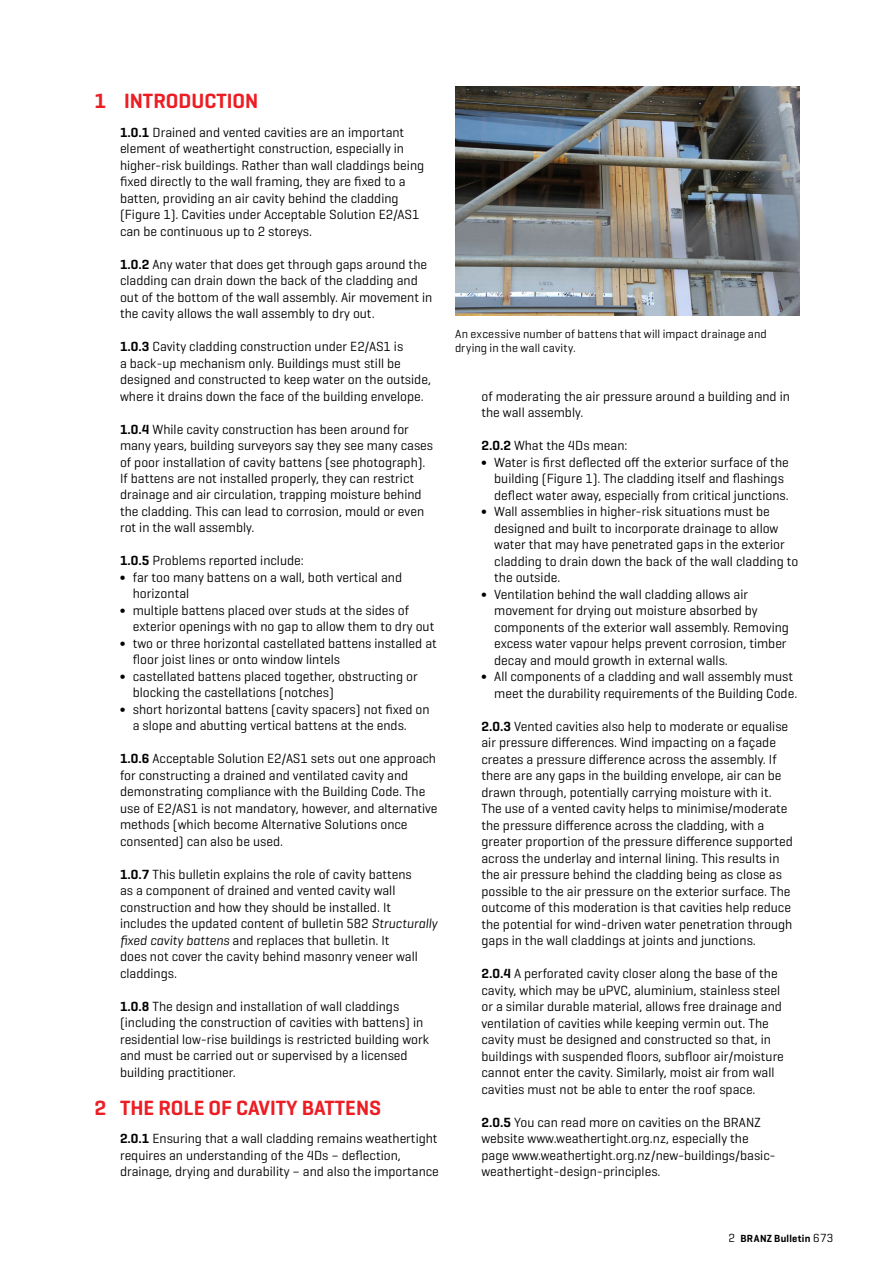
<style>
.page{position:relative;width:893px;height:1263px;background:#fff}
.page>*{position:absolute;margin:0;border:0;box-sizing:border-box;transform-origin:0 0}
.t1{font:600 21px "Geogrotesque";color:#ed1d24}
.t2{font:13.5px/16.5px "Geogrotesque";color:#000}
.t3{font:12px/13.5px "Geogrotesque";letter-spacing:.015em;color:#000}
.t4{font:600 10.5px "Geogrotesque";letter-spacing:.03em;color:#000}
.s1{font-weight:600}
.s2{font-style:italic}
.s3{font-weight:400;font-size:12px}
</style>
<div class="page">
<img style="left:455px;top:86px;width:345px;height:230px">
<h1 class="t1" style="left:94px;top:88px;width:165px">1 INTRODUCTION</h1>
<p class="t2" style="left:120px;top:123px;width:306px"><span class="s1">1.0.1</span> Drained and vented cavities are an important element of weathertight construction, especially in higher-risk buildings. Rather than wall claddings being fixed directly to the wall framing, they are fixed to a batten, providing an air cavity behind the cladding (Figure 1). Cavities under Acceptable Solution E2/AS1 can be continuous up to 2 storeys.</p>
<p class="t2" style="left:120px;top:255px;width:314px"><span class="s1">1.0.2</span> Any water that does get through gaps around the cladding can drain down the back of the cladding and out of the bottom of the wall assembly. Air movement in the cavity allows the wall assembly to dry out.</p>
<p class="t2" style="left:120px;top:338px;width:312px"><span class="s1">1.0.3</span> Cavity cladding construction under E2/AS1 is<br>a back-up mechanism only. Buildings must still be designed and constructed to keep water on the outside, where it drains down the face of the building envelope.</p>
<p class="t2" style="left:120px;top:420px;width:315px"><span class="s1">1.0.4</span> While cavity construction has been around for many years, building surveyors say they see many cases of poor installation of cavity battens (see photograph).<br>If battens are not installed properly, they can restrict drainage and air circulation, trapping moisture behind the cladding. This can lead to corrosion, mould or even rot in the wall assembly.</p>
<p class="t2" style="left:120px;top:552px;width:185px"><span class="s1">1.0.5</span> Problems reported include:</p>
<p class="t2" style="left:120px;top:569px;width:284px">∫ far too many battens on a wall, both vertical and</p>
<p class="t2" style="left:133px;top:585px;width:58px">horizontal</p>
<p class="t2" style="left:120px;top:602px;width:291px">∫ multiple battens placed over studs at the sides of</p>
<p class="t2" style="left:133px;top:618px;width:303px">exterior openings with no gap to allow them to dry out</p>
<p class="t2" style="left:120px;top:635px;width:318px">∫ two or three horizontal castellated battens installed at</p>
<p class="t2" style="left:133px;top:651px;width:209px">floor joist lines or onto window lintels</p>
<p class="t2" style="left:120px;top:668px;width:299px">∫ castellated battens placed together, obstructing or</p>
<p class="t2" style="left:133px;top:684px;width:203px">blocking the castellations (notches)</p>
<p class="t2" style="left:120px;top:701px;width:311px">∫ short horizontal battens (cavity spacers) not fixed on</p>
<p class="t2" style="left:133px;top:717px;width:276px">a slope and abutting vertical battens at the ends.</p>
<p class="t2" style="left:120px;top:750px;width:319px"><span class="s1">1.0.6</span> Acceptable Solution E2/AS1 sets out one approach for constructing a drained and ventilated cavity and demonstrating compliance with the Building Code. The use of E2/AS1 is not mandatory, however, and alternative methods (which become Alternative Solutions once consented) can also be used.</p>
<p class="t2" style="left:120px;top:866px;width:319px"><span class="s1">1.0.7</span> This bulletin explains the role of cavity battens<br>as a component of drained and vented cavity wall construction and how they should be installed. It includes the updated content of bulletin 582 <span class="s2">Structurally fixed cavity battens</span> and replaces that bulletin. It<br>does not cover the cavity behind masonry veneer wall claddings.</p>
<p class="t2" style="left:120px;top:998px;width:310px"><span class="s1">1.0.8</span> The design and installation of wall claddings (including the construction of cavities with battens) in residential low-rise buildings is restricted building work and must be carried out or supervised by a licensed building practitioner.</p>
<h1 class="t1" style="left:94px;top:1094px;width:288px">2 THE ROLE OF CAVITY BATTENS</h1>
<p class="t2" style="left:120px;top:1130px;width:320px"><span class="s1">2.0.1</span> Ensuring that a wall cladding remains weathertight requires an understanding of the 4Ds – deflection, drainage, drying and durability – and also the importance</p>
<p class="t3" style="left:455px;top:327px;width:313px">An excessive number of battens that will impact drainage and drying in the wall cavity.</p>
<p class="t2" style="left:481px;top:387px;width:310px">of moderating the air pressure around a building and in the wall assembly.</p>
<p class="t2" style="left:481px;top:437px;width:147px"><span class="s1">2.0.2</span> What the 4Ds mean:</p>
<p class="t2" style="left:481px;top:453px;width:309px">∫ Water is first deflected off the exterior surface of the</p>
<p class="t2" style="left:494px;top:470px;width:291px">building (Figure 1). The cladding itself and flashings</p>
<p class="t2" style="left:494px;top:486px;width:296px">deflect water away, especially from critical junctions.</p>
<p class="t2" style="left:481px;top:503px;width:290px">∫ Wall assemblies in higher-risk situations must be</p>
<p class="t2" style="left:494px;top:519px;width:286px">designed and built to incorporate drainage to allow</p>
<p class="t2" style="left:494px;top:536px;width:292px">water that may have penetrated gaps in the exterior</p>
<p class="t2" style="left:494px;top:552px;width:306px">cladding to drain down the back of the wall cladding to</p>
<p class="t2" style="left:494px;top:569px;width:68px">the outside.</p>
<p class="t2" style="left:481px;top:585px;width:268px">∫ Ventilation behind the wall cladding allows air</p>
<p class="t2" style="left:494px;top:602px;width:265px">movement for drying out moisture absorbed by</p>
<p class="t2" style="left:494px;top:618px;width:296px">components of the exterior wall assembly. Removing</p>
<p class="t2" style="left:494px;top:635px;width:294px">excess water vapour helps prevent corrosion, timber</p>
<p class="t2" style="left:494px;top:651px;width:235px">decay and mould growth in external walls.</p>
<p class="t2" style="left:481px;top:668px;width:313px">∫ All components of a cladding and wall assembly must</p>
<p class="t2" style="left:494px;top:684px;width:305px">meet the durability requirements of the Building Code.</p>
<p class="t2" style="left:481px;top:717px;width:313px"><span class="s1">2.0.3</span> Vented cavities also help to moderate or equalise air pressure differences. Wind impacting on a façade creates a pressure difference across the assembly. If there are any gaps in the building envelope, air can be drawn through, potentially carrying moisture with it.<br>The use of a vented cavity helps to minimise/moderate the pressure difference across the cladding, with a greater proportion of the pressure difference supported across the underlay and internal lining. This results in the air pressure behind the cladding being as close as possible to the air pressure on the exterior surface. The outcome of this moderation is that cavities help reduce the potential for wind-driven water penetration through gaps in the wall claddings at joints and junctions.</p>
<p class="t2" style="left:481px;top:965px;width:304px"><span class="s1">2.0.4</span> A perforated cavity closer along the base of the cavity, which may be uPVC, aluminium, stainless steel or a similar durable material, allows free drainage and ventilation of cavities while keeping vermin out. The cavity must be designed and constructed so that, in buildings with suspended floors, subfloor air/moisture cannot enter the cavity. Similarly, moist air from wall cavities must not be able to enter the roof space.</p>
<p class="t2" style="left:481px;top:1113px;width:296px"><span class="s1">2.0.5</span> You can read more on cavities on the BRANZ website www.weathertight.org.nz, especially the page www.weathertight.org.nz/new-buildings/basic&shy;weathertight-design-principles.</p>
<p class="t4" style="left:729px;top:1232px;width:106px"><span class="s3">2</span> BRANZ Bulletin <span class="s3">673</span></p>
</div>
